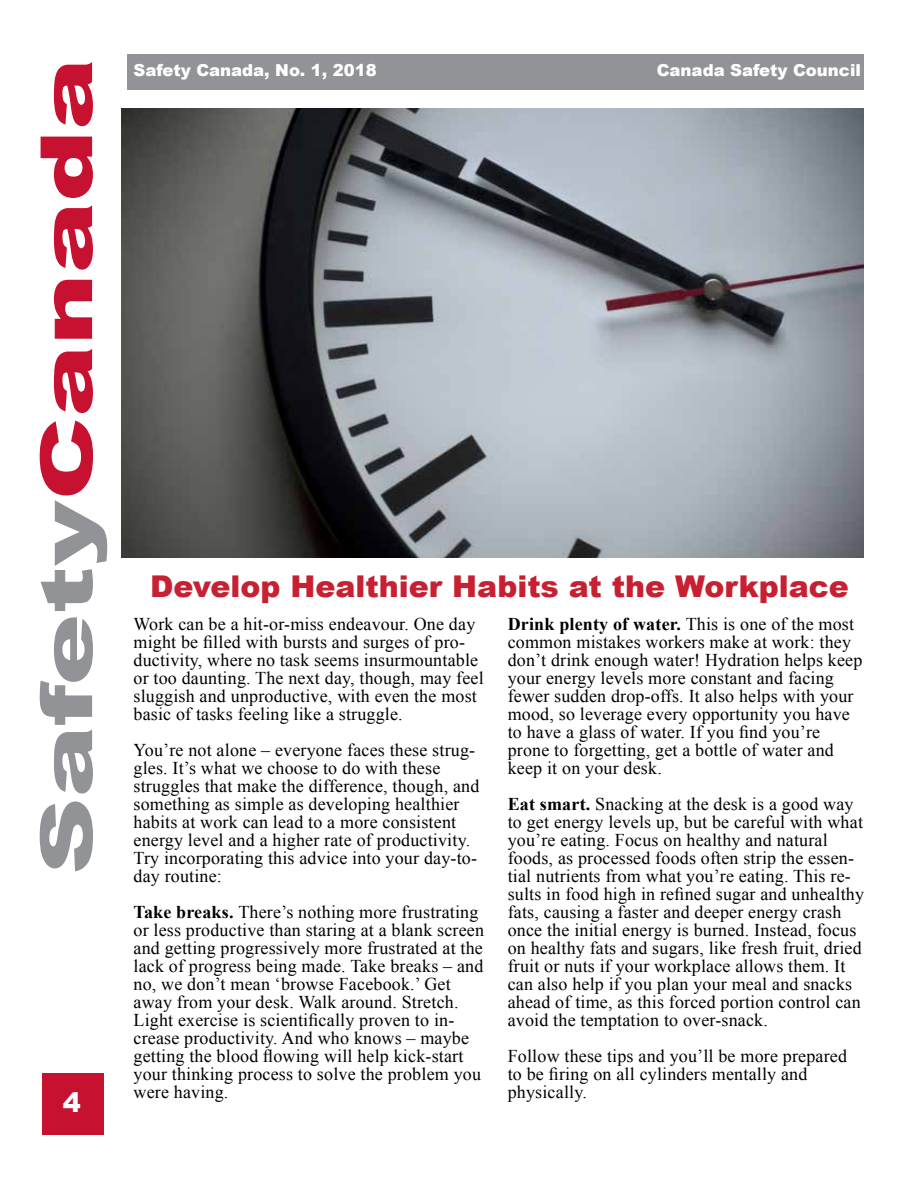
<style>
.page{position:relative;width:918px;height:1188px;background:#fff}
.page>*{position:absolute;margin:0;border:0;box-sizing:border-box;transform-origin:0 0}
.t1{font:900 72px "Arial";color:#919396;scale:1.49 1}
.t2{font:900 30px "Arial";color:#c72032}
.t3{font:900 27px "Arial";color:#fff}
.t4{font:18px/18px "Times New Roman";letter-spacing:.01em;color:#000}
.t5{font:900 16.5px "Arial";color:#fff}
.s1{color:#c61130}
.s2{font-weight:700}
</style>
<div class="page">
<div style="left:128px;top:54px;width:736px;height:36px;background:#919396"></div>
<div style="left:43px;top:1074px;width:61px;height:61px;background:#c61130"></div>
<img style="left:122px;top:108px;width:742px;height:450px">
<h1 class="t1" style="left:14px;top:875px;width:550px;rotate:-90deg">Safety<span class="s1">Canada</span></h1>
<h3 class="t3" style="left:63px;top:1083px;width:20px">4</h3>
<p class="t5" style="left:134px;top:58px;width:245px">Safety Canada, No. 1, 2018</p>
<p class="t5" style="left:657px;top:58px;width:206px">Canada Safety Council</p>
<h2 class="t2" style="left:150px;top:565px;width:700px">Develop Healthier Habits at the Workplace</h2>
<p class="t4" style="left:134px;top:615px;width:352px">Work can be a hit-or-miss endeavour. One day might be filled with bursts and surges of pro&shy;ductivity, where no task seems insurmountable or too daunting. The next day, though, may feel sluggish and unproductive, with even the most basic of tasks feeling like a struggle.</p>
<p class="t4" style="left:134px;top:741px;width:347px">You’re not alone – everyone faces these strug&shy;gles. It’s what we choose to do with these struggles that make the difference, though, and something as simple as developing healthier habits at work can lead to a more consistent energy level and a higher rate of productivity.<br>Try incorporating this advice into your day-to&shy;day routine:</p>
<p class="t4" style="left:134px;top:903px;width:352px"><span class="s2">Take breaks.</span> There’s nothing more frustrating or less productive than staring at a blank screen and getting progressively more frustrated at the lack of progress being made. Take breaks – and no, we don’t mean ‘browse Facebook.’ Get away from your desk. Walk around. Stretch.<br>Light exercise is scientifically proven to in&shy;crease productivity. And who knows – maybe getting the blood flowing will help kick-start your thinking process to solve the problem you were having.</p>
<p class="t4" style="left:508px;top:615px;width:356px"><span class="s2">Drink plenty of water.</span> This is one of the most common mistakes workers make at work: they don’t drink enough water! Hydration helps keep your energy levels more constant and facing fewer sudden drop-offs. It also helps with your mood, so leverage every opportunity you have to have a glass of water. If you find you’re prone to forgetting, get a bottle of water and keep it on your desk.</p>
<p class="t4" style="left:508px;top:795px;width:358px"><span class="s2">Eat smart.</span> Snacking at the desk is a good way to get energy levels up, but be careful with what you’re eating. Focus on healthy and natural foods, as processed foods often strip the essen&shy;tial nutrients from what you’re eating. This re&shy;sults in food high in refined sugar and unhealthy fats, causing a faster and deeper energy crash once the initial energy is burned. Instead, focus on healthy fats and sugars, like fresh fruit, dried fruit or nuts if your workplace allows them. It can also help if you plan your meal and snacks ahead of time, as this forced portion control can avoid the temptation to over-snack.</p>
<p class="t4" style="left:508px;top:1047px;width:341px">Follow these tips and you’ll be more prepared to be firing on all cylinders mentally and physically.</p>
</div>
